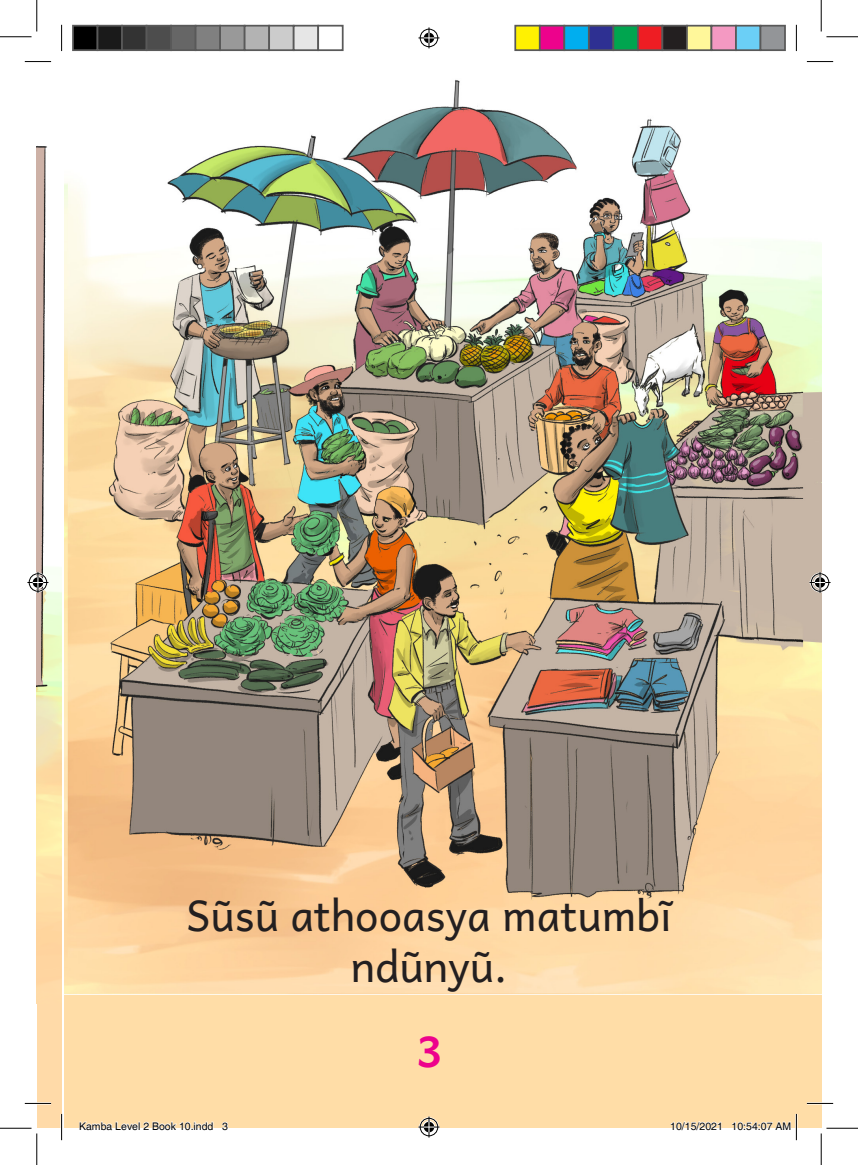
<style>
.page{position:relative;width:858px;height:1165px;background:#fff}
.page>*{position:absolute;margin:0;border:0;box-sizing:border-box;transform-origin:0 0}
.Body_Text{font:42px/50.4px "Andika New Basic";color:#231f20;text-align:center}
.t1{font:700 42px "Andika New Basic";color:#ed028c}
.t2{font:10.5px "Helvetica";color:#000}
</style>
<div class="page">
<div style="left:37px;top:37px;width:25px;height:1091px;background:#ffdaa8"></div>
<img style="left:37px;top:37px;width:25px;height:913px">
<div style="left:64px;top:37px;width:757px;height:1091px;background:#ffdda7"></div>
<img style="left:64px;top:37px;width:757px;height:957px">
<hr style="left:25px;top:60px;width:26px;height:3px;background:#fff">
<hr style="left:806px;top:60px;width:26px;height:3px;background:#fff">
<hr style="left:25px;top:1102px;width:26px;height:2px;background:#fff">
<hr style="left:806px;top:1102px;width:26px;height:2px;background:#fff">
<hr style="left:60px;top:25px;width:3px;height:26px;background:#fff">
<hr style="left:60px;top:1114px;width:3px;height:26px;background:#fff">
<hr style="left:795px;top:25px;width:2px;height:26px;background:#fff">
<hr style="left:795px;top:1114px;width:2px;height:26px;background:#fff">
<svg style="left:25px;top:61px;width:26px;height:1px"></svg>
<svg style="left:806px;top:61px;width:26px;height:1px"></svg>
<svg style="left:25px;top:1103px;width:26px;height:1px"></svg>
<svg style="left:806px;top:1103px;width:26px;height:1px"></svg>
<svg style="left:61px;top:25px;width:1px;height:26px"></svg>
<svg style="left:61px;top:1114px;width:1px;height:26px"></svg>
<svg style="left:795px;top:25px;width:1px;height:26px"></svg>
<hr style="left:0;top:36px;width:32px;height:1px;background:#000">
<hr style="left:826px;top:36px;width:31px;height:1px;background:#000">
<hr style="left:0;top:1128px;width:32px;height:1px;background:#000">
<hr style="left:826px;top:1128px;width:31px;height:1px;background:#000">
<hr style="left:36px;top:0;width:1px;height:32px;background:#000">
<hr style="left:36px;top:1133px;width:1px;height:32px;background:#000">
<hr style="left:820px;top:0;width:1px;height:32px;background:#000">
<hr style="left:820px;top:1133px;width:1px;height:32px;background:#000">
<svg style="left:418px;top:27px;width:21px;height:21px"></svg>
<svg style="left:418px;top:1116px;width:21px;height:21px"></svg>
<svg style="left:27px;top:572px;width:21px;height:21px"></svg>
<svg style="left:809px;top:572px;width:21px;height:21px"></svg>
<div style="left:73px;top:26px;width:24px;height:24px;background:#000"></div>
<div style="left:72px;top:25px;width:26px;height:26px;border:2px solid #595959"></div>
<div style="left:97px;top:26px;width:25px;height:24px;background:#1a1a1a"></div>
<div style="left:97px;top:25px;width:26px;height:26px;border:2px solid #595959"></div>
<div style="left:122px;top:26px;width:24px;height:24px;background:#333"></div>
<div style="left:121px;top:25px;width:26px;height:26px;border:2px solid #595959"></div>
<div style="left:146px;top:26px;width:25px;height:24px;background:#4d4d4d"></div>
<div style="left:146px;top:25px;width:26px;height:26px;border:2px solid #595959"></div>
<div style="left:171px;top:26px;width:24px;height:24px;background:#666"></div>
<div style="left:170px;top:25px;width:26px;height:26px;border:2px solid #595959"></div>
<div style="left:195px;top:26px;width:25px;height:24px;background:#808080"></div>
<div style="left:195px;top:25px;width:26px;height:26px;border:2px solid #595959"></div>
<div style="left:220px;top:26px;width:24px;height:24px;background:#999"></div>
<div style="left:219px;top:25px;width:26px;height:26px;border:2px solid #595959"></div>
<div style="left:244px;top:26px;width:25px;height:24px;background:#b3b3b3"></div>
<div style="left:244px;top:25px;width:26px;height:26px;border:2px solid #595959"></div>
<div style="left:269px;top:26px;width:24px;height:24px;background:#ccc"></div>
<div style="left:268px;top:25px;width:26px;height:26px;border:2px solid #595959"></div>
<div style="left:293px;top:26px;width:25px;height:24px;background:#e6e6e6"></div>
<div style="left:293px;top:25px;width:26px;height:26px;border:2px solid #595959"></div>
<div style="left:318px;top:26px;width:24px;height:24px;background:#fff"></div>
<div style="left:317px;top:25px;width:26px;height:26px;border:2px solid #595959"></div>
<div style="left:515px;top:26px;width:24px;height:24px;background:#fff101"></div>
<div style="left:514px;top:25px;width:26px;height:26px;border:2px solid #595959"></div>
<div style="left:539px;top:26px;width:25px;height:24px;background:#ed028c"></div>
<div style="left:538px;top:25px;width:27px;height:26px;border:2px solid #595959"></div>
<div style="left:564px;top:26px;width:24px;height:24px;background:#00aeef"></div>
<div style="left:563px;top:25px;width:26px;height:26px;border:2px solid #595959"></div>
<div style="left:588px;top:26px;width:25px;height:24px;background:#2e3092"></div>
<div style="left:587px;top:25px;width:27px;height:26px;border:2px solid #595959"></div>
<div style="left:613px;top:26px;width:24px;height:24px;background:#00a54f"></div>
<div style="left:612px;top:25px;width:26px;height:26px;border:2px solid #595959"></div>
<div style="left:637px;top:26px;width:25px;height:24px;background:#ee1d23"></div>
<div style="left:636px;top:25px;width:27px;height:26px;border:2px solid #595959"></div>
<div style="left:662px;top:26px;width:24px;height:24px;background:#231f20"></div>
<div style="left:661px;top:25px;width:26px;height:26px;border:2px solid #595959"></div>
<div style="left:686px;top:26px;width:25px;height:24px;background:#fff79a"></div>
<div style="left:685px;top:25px;width:27px;height:26px;border:2px solid #595959"></div>
<div style="left:711px;top:26px;width:24px;height:24px;background:#f499c2"></div>
<div style="left:710px;top:25px;width:26px;height:26px;border:2px solid #595959"></div>
<div style="left:735px;top:26px;width:25px;height:24px;background:#6bcff6"></div>
<div style="left:734px;top:25px;width:27px;height:26px;border:2px solid #595959"></div>
<div style="left:760px;top:26px;width:24px;height:24px;background:#939598"></div>
<div style="left:759px;top:25px;width:26px;height:26px;border:2px solid #595959"></div>
<svg style="left:79px;top:1121px;width:134px;height:7px"></svg>
<svg style="left:222px;top:1121px;width:6px;height:7px"></svg>
<svg style="left:670px;top:1121px;width:51px;height:7px"></svg>
<svg style="left:732px;top:1114px;width:64px;height:26px"></svg>
<p class="Body_Text" style="left:186px;top:885px;width:486px">Sũsũ athooasya matumbĩ ndũnyũ.</p>
<h1 class="t1" style="left:416px;top:1013px;width:26px">3</h1>
<p class="t2" style="left:79px;top:1120px;width:150px">Kamba Level 2 Book 10.indd 3</p>
<p class="t2" style="left:670px;top:1120px;width:122px">10/15/2021 10:54:07 AM</p>
</div>
